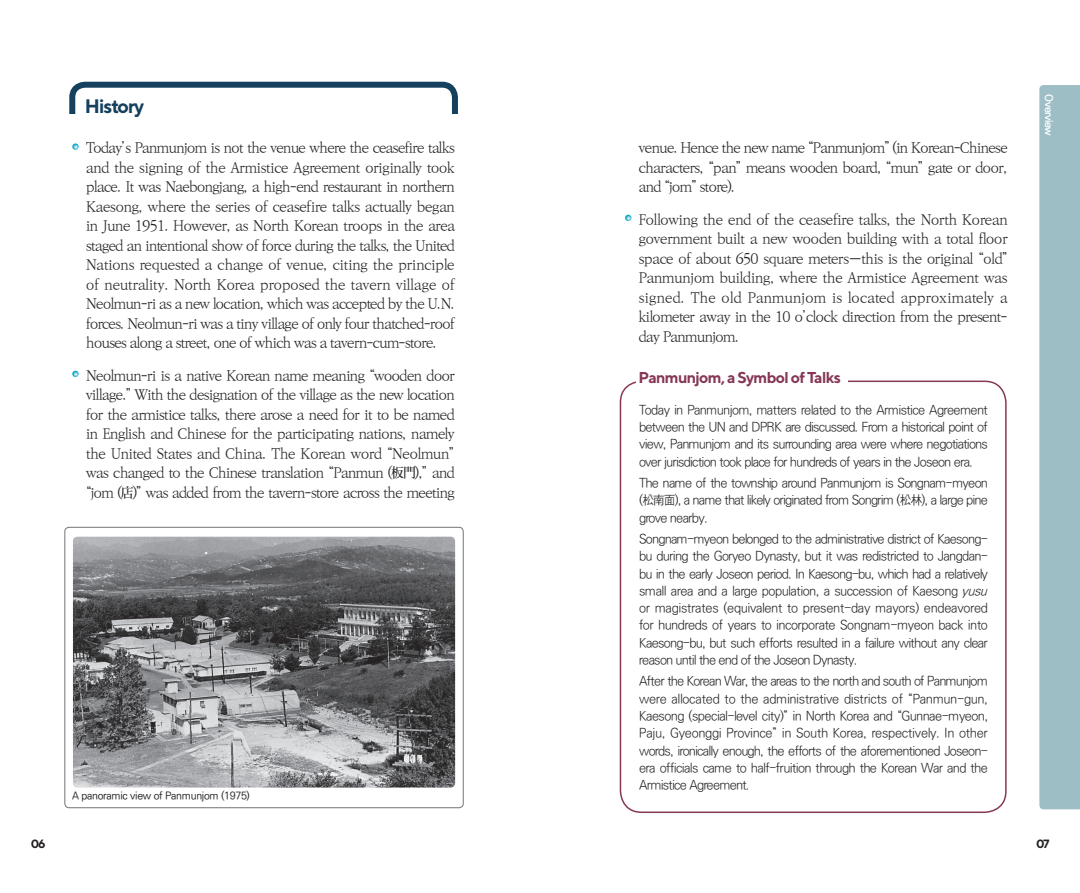
<style>
.page{position:relative;width:1080px;height:893px;background:#fff}
.page>*{position:absolute;margin:0;border:0;box-sizing:border-box;transform-origin:0 0}
.t1{font:700 19.5px "TT Norms";letter-spacing:-.05em;color:#15405e}
.t2{font:700 15.75px "TT Norms";letter-spacing:-.04em;color:#863757}
.t3{font:300 14.25px/19.5px "Ko Pub Batang";letter-spacing:-.07em;color:#231f20;text-align:justify}
.t4{font:300 12.75px/17.2px "Ko Pub Dotum";letter-spacing:-.06em;color:#231f20;text-align:justify}
.t5{font:700 12px "TT Norms";color:#231f20}
.t6{font:500 10.5px "Ko Pub Dotum";letter-spacing:-.03em;color:#231f20}
.t7{font:700 10.5px "Ko Pub Dotum";letter-spacing:-.05em;color:#fff}
.s1{font-style:italic}
</style>
<div class="page">
<div style="left:1039px;top:85px;width:41px;height:724px;background:#9ebec5"></div>
<svg style="left:625px;top:215px;width:6px;height:6px"></svg>
<div style="left:620px;top:381px;width:387px;height:432px;border:2px solid #863757;border-radius:21px"></div>
<div style="left:636px;top:370px;width:212px;height:22px;background:#fff"></div>
<svg style="left:72px;top:143px;width:7px;height:7px"></svg>
<svg style="left:72px;top:371px;width:7px;height:6px"></svg>
<div style="left:69px;top:82px;width:389px;height:48px;border:6px solid #15405e;border-radius:13px"></div>
<div style="left:65px;top:115px;width:398px;height:21px;background:#fff"></div>
<div style="left:65px;top:527px;width:398px;height:281px;border:1px solid #737477;border-radius:4px"></div>
<img style="left:73px;top:537px;width:382px;height:251px">
<h1 class="t1" style="left:85px;top:94px;width:61px">History</h1>
<p class="t3" style="left:86px;top:139px;width:371px">Today’s Panmunjom is not the venue where the ceasefire talks and the signing of the Armistice Agreement originally took place. It was Naebongjang, a high-end restaurant in northern Kaesong, where the series of ceasefire talks actually began in June 1951. However, as North Korean troops in the area staged an intentional show of force during the talks, the United Nations requested a change of venue, citing the principle of neutrality. North Korea proposed the tavern village of Neolmun-ri as a new location, which was accepted by the U.N. forces. Neolmun-ri was a tiny village of only four thatched-roof houses along a street, one of which was a tavern-cum-store.</p>
<p class="t3" style="left:86px;top:366px;width:371px">Neolmun-ri is a native Korean name meaning “wooden door village.” With the designation of the village as the new location for the armistice talks, there arose a need for it to be named in English and Chinese for the participating nations, namely the United States and China. The Korean word “Neolmun” was changed to the Chinese translation “Panmun (板門),” and “jom (店)” was added from the tavern-store across the meeting</p>
<p class="t5" style="left:31px;top:836px;width:16px">06</p>
<p class="t6" style="left:72px;top:791px;width:179px">A panoramic view of Panmunjom (1975)</p>
<p class="t3" style="left:639px;top:139px;width:371px">venue. Hence the new name “Panmunjom” (in Korean-Chinese characters, “pan” means wooden board, “mun” gate or door, and “jom” store).</p>
<p class="t3" style="left:639px;top:210px;width:371px">Following the end of the ceasefire talks, the North Korean government built a new wooden building with a total floor space of about 650 square meters-this is the original “old” Panmunjom building, where the Armistice Agreement was signed. The old Panmunjom is located approximately a kilometer away in the 10 o’clock direction from the present&shy;day Panmunjom.</p>
<p class="t2" style="left:639px;top:368px;width:204px">Panmunjom, a Symbol of Talks</p>
<p class="t4" style="left:639px;top:402px;width:350px">Today in Panmunjom, matters related to the Armistice Agreement between the UN and DPRK are discussed. From a historical point of view, Panmunjom and its surrounding area were where negotiations over jurisdiction took place for hundreds of years in the Joseon era.</p>
<p class="t4" style="left:639px;top:475px;width:350px">The name of the township around Panmunjom is Songnam-myeon (松南面), a name that likely originated from Songrim (松林), a large pine grove nearby.</p>
<p class="t4" style="left:639px;top:531px;width:353px;text-align:left">Songnam-myeon belonged to the administrative district of Kaesong&shy;bu during the Goryeo Dynasty, but it was redistricted to Jangdan&shy;bu in the early Joseon period. In Kaesong-bu, which had a relatively small area and a large population, a succession of Kaesong <span class="s1">yusu </span>or magistrates (equivalent to present-day mayors) endeavored for hundreds of years to incorporate Songnam-myeon back into Kaesong-bu, but such efforts resulted in a failure without any clear reason until the end of the Joseon Dynasty.</p>
<p class="t4" style="left:639px;top:673px;width:351px">After the Korean War, the areas to the north and south of Panmunjom were allocated to the administrative districts of “Panmun-gun, Kaesong (special-level city)” in North Korea and “Gunnae-myeon, Paju, Gyeonggi Province” in South Korea, respectively. In other words, ironically enough, the efforts of the aforementioned Joseon&shy;era officials came to half-fruition through the Korean War and the Armistice Agreement.</p>
<p class="t7" style="left:1054px;top:94px;width:43px;rotate:90deg">Overview</p>
<p class="t5" style="left:1036px;top:836px;width:15px">07</p>
</div>
